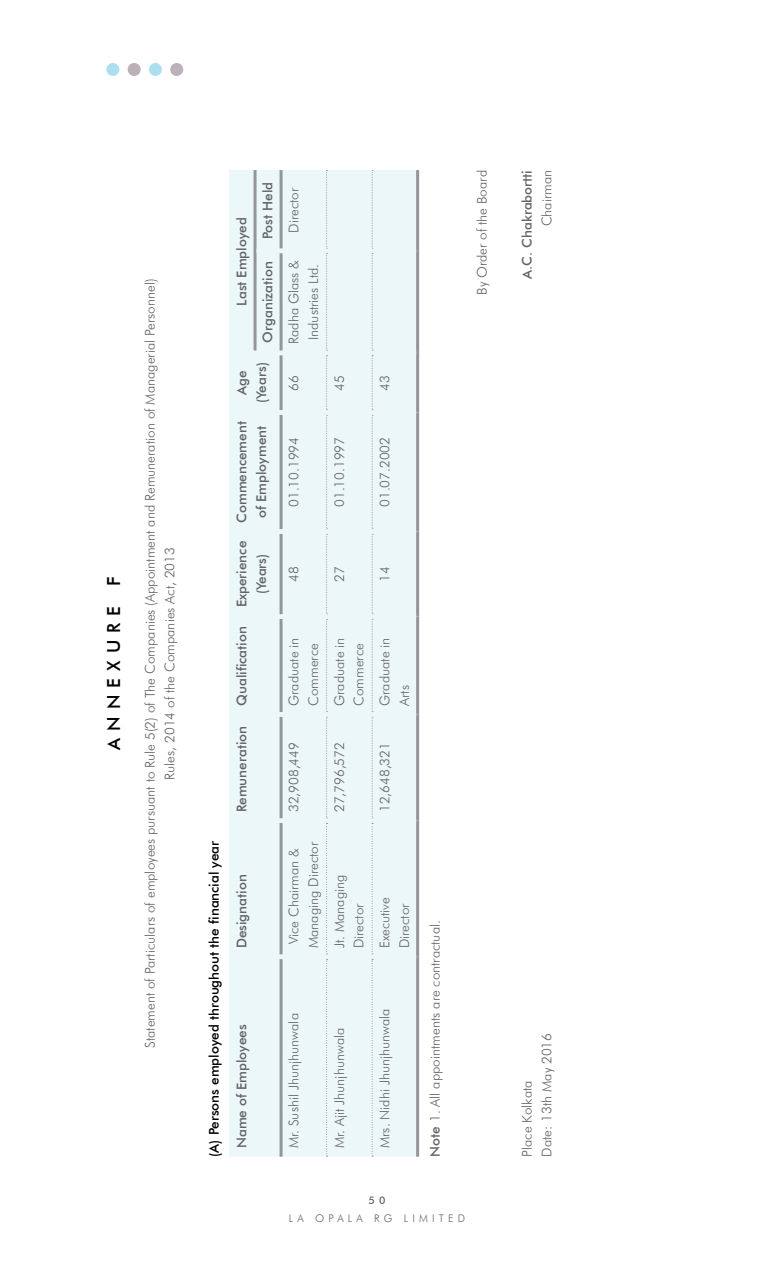
<style>
.page{position:relative;width:766px;height:1263px;background:#fff}
.page>*{position:absolute;margin:0;border:0;box-sizing:border-box;transform-origin:0 0}
.t1{font:500 18px "Futura BT";letter-spacing:.4em;color:#000}
.t2{font:300 13.5px/19.5px "Futura BT";color:#636466}
.t3{font:500 13.5px/19.5px "Futura BT";color:#636466;text-align:center}
.t4{font:500 13.5px "Futura BT";color:#000}
.t5{font:300 10.5px "Futura BT";letter-spacing:.4em;color:#636466}
.t6{font:500 10.5px "Futura BT";color:#636466}
.s1{font-weight:500}
</style>
<div class="page">
<div style="left:229px;top:170px;width:187px;height:987px;background:#ecf7fa"></div>
<hr style="left:416px;top:957px;width:3px;height:200px;background:#939598">
<hr style="left:416px;top:821px;width:3px;height:136px;background:#939598">
<hr style="left:416px;top:714px;width:3px;height:107px;background:#939598">
<hr style="left:416px;top:617px;width:3px;height:97px;background:#939598">
<hr style="left:416px;top:531px;width:3px;height:86px;background:#939598">
<hr style="left:416px;top:412px;width:3px;height:119px;background:#939598">
<hr style="left:416px;top:353px;width:3px;height:59px;background:#939598">
<hr style="left:416px;top:251px;width:3px;height:102px;background:#939598">
<hr style="left:416px;top:170px;width:3px;height:81px;background:#939598">
<hr style="left:279px;top:959px;width:3px;height:198px;background:#939598">
<hr style="left:279px;top:823px;width:3px;height:131px;background:#939598">
<div style="left:229px;top:954px;width:26px;height:5px;background:#ecf7fa"></div>
<div style="left:255px;top:954px;width:26px;height:5px;background:#ecf7fa"></div>
<div style="left:281px;top:954px;width:45px;height:5px;background:#ecf7fa"></div>
<div style="left:326px;top:954px;width:46px;height:5px;background:#ecf7fa"></div>
<div style="left:372px;top:954px;width:44px;height:5px;background:#ecf7fa"></div>
<svg style="left:326px;top:170px;width:1px;height:987px"></svg>
<svg style="left:371px;top:170px;width:2px;height:987px;background:#dee3e5"></svg>
<hr style="left:253px;top:251px;width:3px;height:100px;background:#939598">
<hr style="left:253px;top:170px;width:3px;height:81px;background:#939598">
<hr style="left:279px;top:717px;width:3px;height:101px;background:#939598">
<hr style="left:279px;top:619px;width:3px;height:93px;background:#939598">
<hr style="left:279px;top:534px;width:3px;height:80px;background:#939598">
<hr style="left:279px;top:415px;width:3px;height:114px;background:#939598">
<hr style="left:279px;top:355px;width:3px;height:55px;background:#939598">
<hr style="left:279px;top:253px;width:3px;height:98px;background:#939598">
<hr style="left:279px;top:170px;width:3px;height:79px;background:#939598">
<div style="left:229px;top:818px;width:26px;height:5px;background:#ecf7fa"></div>
<div style="left:229px;top:712px;width:26px;height:5px;background:#ecf7fa"></div>
<div style="left:229px;top:614px;width:26px;height:5px;background:#ecf7fa"></div>
<div style="left:229px;top:529px;width:26px;height:5px;background:#ecf7fa"></div>
<div style="left:229px;top:410px;width:26px;height:5px;background:#ecf7fa"></div>
<hr style="left:229px;top:351px;width:26px;height:4px;background:#ecf7fa">
<div style="left:255px;top:818px;width:26px;height:5px;background:#ecf7fa"></div>
<div style="left:255px;top:712px;width:26px;height:5px;background:#ecf7fa"></div>
<div style="left:255px;top:614px;width:26px;height:5px;background:#ecf7fa"></div>
<div style="left:255px;top:529px;width:26px;height:5px;background:#ecf7fa"></div>
<div style="left:255px;top:410px;width:26px;height:5px;background:#ecf7fa"></div>
<hr style="left:255px;top:351px;width:26px;height:4px;background:#ecf7fa">
<hr style="left:256px;top:249px;width:25px;height:4px;background:#ecf7fa">
<div style="left:281px;top:818px;width:45px;height:5px;background:#ecf7fa"></div>
<div style="left:281px;top:712px;width:45px;height:5px;background:#ecf7fa"></div>
<div style="left:281px;top:614px;width:45px;height:5px;background:#ecf7fa"></div>
<div style="left:281px;top:529px;width:45px;height:5px;background:#ecf7fa"></div>
<div style="left:281px;top:410px;width:45px;height:5px;background:#ecf7fa"></div>
<hr style="left:281px;top:351px;width:45px;height:4px;background:#ecf7fa">
<hr style="left:281px;top:249px;width:45px;height:4px;background:#ecf7fa">
<div style="left:326px;top:818px;width:46px;height:5px;background:#ecf7fa"></div>
<div style="left:326px;top:712px;width:46px;height:5px;background:#ecf7fa"></div>
<div style="left:326px;top:614px;width:46px;height:5px;background:#ecf7fa"></div>
<div style="left:326px;top:529px;width:46px;height:5px;background:#ecf7fa"></div>
<div style="left:326px;top:410px;width:46px;height:5px;background:#ecf7fa"></div>
<hr style="left:326px;top:351px;width:46px;height:4px;background:#ecf7fa">
<hr style="left:326px;top:249px;width:46px;height:4px;background:#ecf7fa">
<div style="left:372px;top:818px;width:44px;height:5px;background:#ecf7fa"></div>
<div style="left:372px;top:712px;width:44px;height:5px;background:#ecf7fa"></div>
<div style="left:372px;top:614px;width:44px;height:5px;background:#ecf7fa"></div>
<div style="left:372px;top:529px;width:44px;height:5px;background:#ecf7fa"></div>
<div style="left:372px;top:410px;width:44px;height:5px;background:#ecf7fa"></div>
<hr style="left:372px;top:351px;width:44px;height:4px;background:#ecf7fa">
<hr style="left:372px;top:249px;width:44px;height:4px;background:#ecf7fa">
<div style="left:106px;top:63px;width:13px;height:13px;background:#ade0ee;border-radius:50%"></div>
<div style="left:128px;top:63px;width:13px;height:13px;background:#bbb1b8;border-radius:50%"></div>
<div style="left:149px;top:63px;width:13px;height:13px;background:#ade0ee;border-radius:50%"></div>
<div style="left:170px;top:63px;width:13px;height:13px;background:#bbb1b8;border-radius:50%"></div>
<h1 class="t1" style="left:103px;top:750px;width:175px;rotate:-90deg">ANNEXURE F</h1>
<p class="t2" style="left:140px;top:1048px;width:771px;text-align:center;rotate:-90deg">Statement of Particulars of employees pursuant to Rule 5(2) of The Companies (Appointment and Remuneration of Managerial Personnel)<br>Rules, 2014 of the Companies Act, 2013</p>
<p class="t4" style="left:206px;top:1157px;width:318px;rotate:-90deg">(A) Persons employed throughout the financial year</p>
<p class="t3" style="left:258px;top:239px;width:59px;rotate:-90deg">Post Held</p>
<p class="t3" style="left:228px;top:343px;width:127px;line-height:26px;text-align:left;text-indent:37px;rotate:-90deg">Last Employed<br>Organization</p>
<p class="t3" style="left:232px;top:403px;width:42px;rotate:-90deg">Age (Years)</p>
<p class="t3" style="left:232px;top:523px;width:103px;rotate:-90deg">Commencement of Employment</p>
<p class="t3" style="left:232px;top:607px;width:68px;rotate:-90deg">Experience (Years)</p>
<p class="t3" style="left:232px;top:706px;width:81px;rotate:-90deg">Qualification</p>
<p class="t3" style="left:232px;top:812px;width:88px;rotate:-90deg">Remuneration</p>
<p class="t3" style="left:232px;top:948px;width:75px;rotate:-90deg">Designation</p>
<p class="t2" style="left:284px;top:233px;width:46px;rotate:-90deg">Director</p>
<p class="t2" style="left:284px;top:344px;width:85px;rotate:-90deg">Radha Glass &amp;<br>Industries Ltd.</p>
<p class="t2" style="left:284px;top:390px;width:17px;rotate:-90deg">66</p>
<p class="t2" style="left:284px;top:507px;width:71px;rotate:-90deg">01.10.1994</p>
<p class="t2" style="left:284px;top:582px;width:17px;rotate:-90deg">48</p>
<p class="t2" style="left:284px;top:706px;width:70px;rotate:-90deg">Graduate in<br>Commerce</p>
<p class="t2" style="left:284px;top:812px;width:71px;rotate:-90deg">32,908,449</p>
<p class="t2" style="left:284px;top:948px;width:108px;rotate:-90deg">Vice Chairman &amp;<br>Managing Director</p>
<p class="t2" style="left:329px;top:390px;width:17px;rotate:-90deg">45</p>
<p class="t2" style="left:329px;top:507px;width:71px;rotate:-90deg">01.10.1997</p>
<p class="t2" style="left:329px;top:582px;width:17px;rotate:-90deg">27</p>
<p class="t2" style="left:329px;top:706px;width:70px;rotate:-90deg">Graduate in<br>Commerce</p>
<p class="t2" style="left:329px;top:812px;width:71px;rotate:-90deg">27,796,572</p>
<p class="t2" style="left:329px;top:948px;width:75px;rotate:-90deg">Jt. Managing<br>Director</p>
<p class="t3" style="left:232px;top:1148px;width:125px;rotate:-90deg">Name of Employees</p>
<p class="t2" style="left:284px;top:1148px;width:137px;rotate:-90deg">Mr. Sushil Jhunjhunwala</p>
<p class="t2" style="left:329px;top:1148px;width:122px;rotate:-90deg">Mr. Ajit Jhunjhunwala</p>
<p class="t2" style="left:375px;top:390px;width:17px;rotate:-90deg">43</p>
<p class="t2" style="left:375px;top:507px;width:71px;rotate:-90deg">01.07.2002</p>
<p class="t2" style="left:375px;top:582px;width:17px;rotate:-90deg">14</p>
<p class="t2" style="left:375px;top:706px;width:70px;rotate:-90deg">Graduate in<br>Arts</p>
<p class="t2" style="left:375px;top:812px;width:71px;rotate:-90deg">12,648,321</p>
<p class="t2" style="left:375px;top:948px;width:53px;rotate:-90deg">Executive<br>Director</p>
<p class="t2" style="left:375px;top:1148px;width:141px;rotate:-90deg">Mrs. Nidhi Jhunjhunwala</p>
<p class="t2" style="left:425px;top:1157px;width:238px;rotate:-90deg"><span class="s1">Note</span> 1. All appointments are contractual.</p>
<p class="t2" style="left:472px;top:295px;width:126px;rotate:-90deg">By Order of the Board</p>
<p class="t6" style="left:368px;top:1194px;width:18px">5 0</p>
<p class="t5" style="left:289px;top:1212px;width:178px">LA OPALA RG LIMITED</p>
<p class="t3" style="left:517px;top:279px;width:110px;rotate:-90deg">A.C. Chakrabortti</p>
<p class="t2" style="left:536px;top:226px;width:58px;rotate:-90deg">Chairman</p>
<p class="t2" style="left:517px;top:1157px;width:78px;rotate:-90deg">Place Kolkata</p>
<p class="t2" style="left:536px;top:1157px;width:125px;rotate:-90deg">Date: 13th May 2016</p>
</div>
